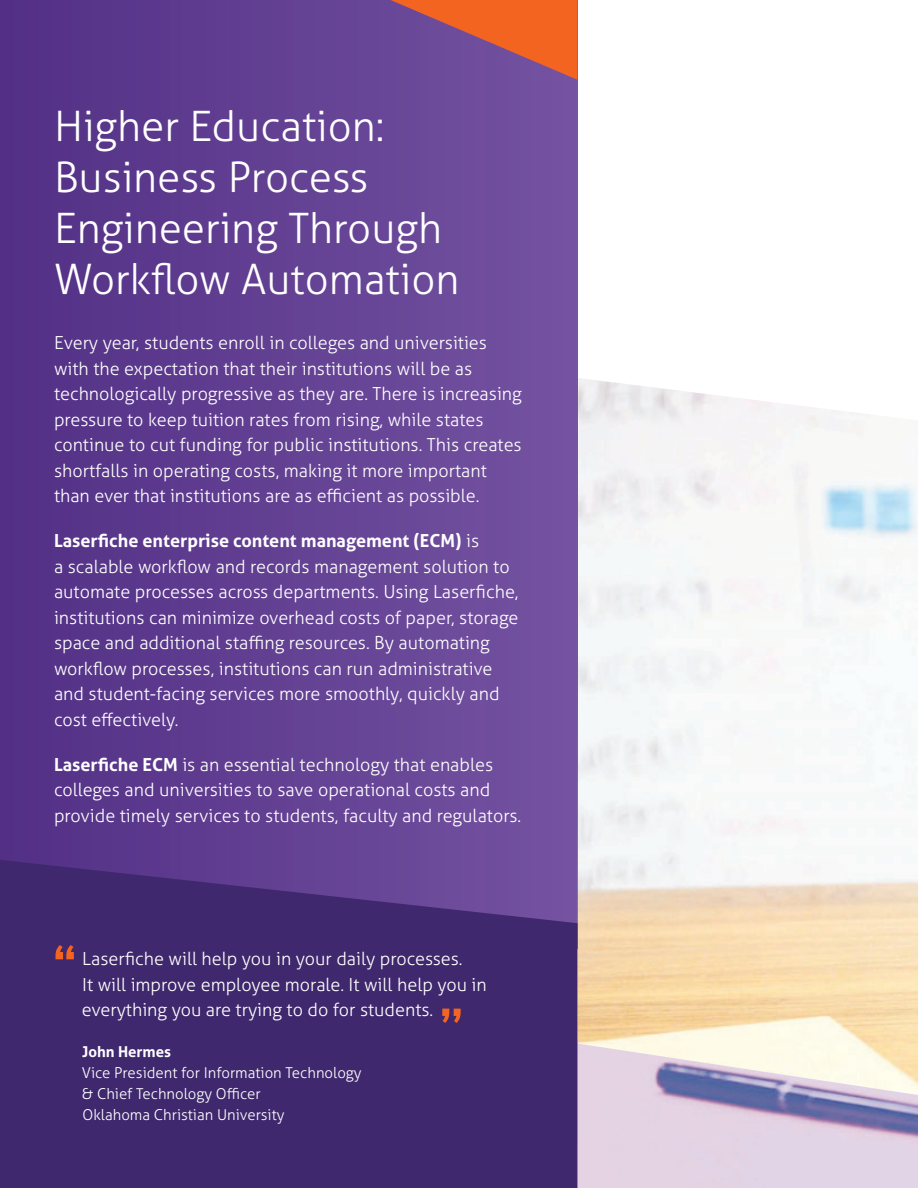
<style>
.page{position:relative;width:918px;height:1188px;background:#fff}
.page>*{position:absolute;margin:0;border:0;box-sizing:border-box;transform-origin:0 0}
.t1{font:300 42px/51px "Aller";color:#fff}
.t2{font:300 18px/25.5px "Aller";color:#fff}
.t3{font:300 15px/21px "Aller";color:#fff}
.t4{font:700 15px "Aller";color:#fff}
.s1{font-weight:700}
</style>
<div class="page">
<div style="left:0;top:0;width:578px;height:948px;background:linear-gradient(to right,#522f85,#7553a1)"></div>
<img style="left:578px;top:1044px;width:340px;height:144px">
<svg style="left:0;top:860px;width:578px;height:328px;background:#432b71"></svg>
<svg style="left:442px;top:1009px;width:19px;height:14px"></svg>
<svg style="left:391px;top:0;width:187px;height:80px;background:#af575e"></svg>
<svg style="left:56px;top:945px;width:18px;height:14px"></svg>
<h1 class="t1" style="left:54px;top:100px;width:407px">Higher Education:<br>Business Process<br>Engineering Through<br>Workflow Automation</h1>
<p class="t2" style="left:54px;top:330px;width:469px">Every year, students enroll in colleges and universities with the expectation that their institutions will be as technologically progressive as they are. There is increasing pressure to keep tuition rates from rising, while states continue to cut funding for public institutions. This creates shortfalls in operating costs, making it more important than ever that institutions are as efficient as possible.</p>
<p class="t2" style="left:54px;top:528px;width:466px"><span class="s1">Laserfiche enterprise content management (ECM)</span> is<br>a scalable workflow and records management solution to automate processes across departments. Using Laserfiche, institutions can minimize overhead costs of paper, storage space and additional staffing resources. By automating workflow processes, institutions can run administrative and student-facing services more smoothly, quickly and cost effectively.</p>
<p class="t2" style="left:54px;top:752px;width:469px"><span class="s1">Laserfiche ECM</span> is an essential technology that enables colleges and universities to save operational costs and provide timely services to students, faculty and regulators.</p>
<p class="t2" style="left:82px;top:946px;width:407px">Laserfiche will help you in your daily processes.<br>It will improve employee morale. It will help you in everything you are trying to do for students.</p>
<p class="t4" style="left:82px;top:1043px;width:90px">John Hermes</p>
<p class="t3" style="left:82px;top:1062px;width:281px">Vice President for Information Technology &amp; Chief Technology Officer<br>Oklahoma Christian University</p>
</div>
